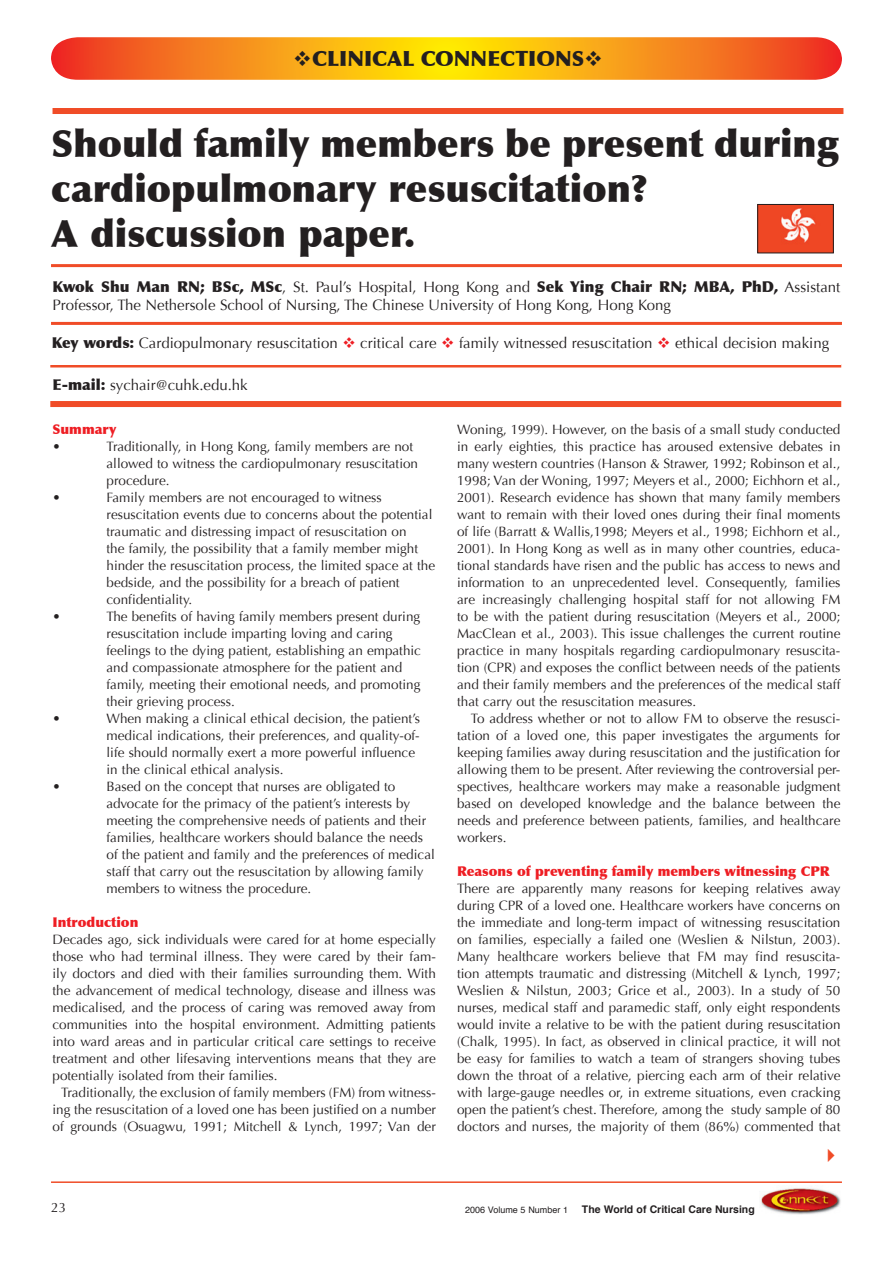
<style>
.page{position:relative;width:893px;height:1263px;background:#fff}
.page>*{position:absolute;margin:0;border:0;box-sizing:border-box;transform-origin:0 0}
.t1{font:900 37.5px/45px "Optima";color:#231f20}
.t2{font:900 21px "Optima";color:#231f20}
.t3{font:15px/18px "Optima";color:#231f20}
.t4{font:13.5px/17px "Optima";color:#231f20}
.t5{font:900 13.5px "Optima";color:#ee1d23}
.t6{font:700 10.5px "Helvetica";color:#231f20}
.t7{font:9px "Helvetica";color:#231f20}
.s1{font-weight:900}
.s2{color:#ee1d23}
</style>
<div class="page">
<div style="left:53px;top:108px;width:790px;height:6px;background:#f04c27"></div>
<hr style="left:51px;top:1181px;width:791px;height:2px;background:#f04c27">
<img style="left:761px;top:1187px;width:80px;height:28px">
<svg style="left:51px;top:37px;width:791px;height:43px;background:#f7951d"></svg>
<img style="left:759px;top:206px;width:72px;height:45px">
<div style="left:757px;top:204px;width:76px;height:49px;border:1px solid #231f20"></div>
<hr style="left:51px;top:264px;width:791px;height:3px;background:#f04c27">
<hr style="left:51px;top:322px;width:791px;height:3px;background:#f04c27">
<div style="left:50px;top:401px;width:791px;height:6px;background:#f04c27"></div>
<hr style="left:50px;top:364px;width:791px;height:3px;background:#f04c27">
<h2 class="t2" style="left:293px;top:46px;width:311px">❖CLINICAL CONNECTIONS❖</h2>
<h1 class="t1" style="left:51px;top:121px;width:789px">Should family members be present during cardiopulmonary resuscitation?<br>A discussion paper.</h1>
<p class="t3" style="left:53px;top:278px;width:789px"><span class="s1">Kwok Shu Man RN; BSc, MSc</span>, St. Paul’s Hospital, Hong Kong and <span class="s1">Sek Ying Chair RN; MBA, PhD,</span> Assistant<br>Professor, The Nethersole School of Nursing, The Chinese University of Hong Kong, Hong Kong</p>
<p class="t3" style="left:52px;top:334px;width:779px"><span class="s1">Key words:</span> Cardiopulmonary resuscitation <span class="s2">❖</span> critical care <span class="s2">❖</span> family witnessed resuscitation <span class="s2">❖</span> ethical decision making</p>
<p class="t3" style="left:53px;top:376px;width:197px"><span class="s1">E-mail:</span> sychair@cuhk.edu.hk</p>
<p class="t5" style="left:53px;top:421px;width:65px">Summary</p>
<p class="t4" style="left:53px;top:438px;width:10px">•</p>
<p class="t4" style="left:107px;top:438px;width:313px">Traditionally, in Hong Kong, family members are not allowed to witness the cardiopulmonary resuscitation procedure.</p>
<p class="t4" style="left:53px;top:489px;width:10px">•</p>
<p class="t4" style="left:107px;top:489px;width:330px">Family members are not encouraged to witness resuscitation events due to concerns about the potential traumatic and distressing impact of resuscitation on<br>the family, the possibility that a family member might hinder the resuscitation process, the limited space at the bedside, and the possibility for a breach of patient confidentiality.</p>
<p class="t4" style="left:53px;top:608px;width:10px">•</p>
<p class="t4" style="left:107px;top:608px;width:316px">The benefits of having family members present during resuscitation include imparting loving and caring feelings to the dying patient, establishing an empathic and compassionate atmosphere for the patient and family, meeting their emotional needs, and promoting their grieving process.</p>
<p class="t4" style="left:53px;top:710px;width:10px">•</p>
<p class="t4" style="left:107px;top:710px;width:315px">When making a clinical ethical decision, the patient’s medical indications, their preferences, and quality-of&shy;life should normally exert a more powerful influence in the clinical ethical analysis.</p>
<p class="t4" style="left:53px;top:778px;width:10px">•</p>
<p class="t4" style="left:107px;top:778px;width:330px">Based on the concept that nurses are obligated to advocate for the primacy of the patient’s interests by meeting the comprehensive needs of patients and their families, healthcare workers should balance the needs of the patient and family and the preferences of medical staff that carry out the resuscitation by allowing family members to witness the procedure.</p>
<p class="t5" style="left:53px;top:914px;width:87px">Introduction</p>
<p class="t4" style="left:53px;top:931px;width:385px;text-align:justify">Decades ago, sick individuals were cared for at home especially those who had terminal illness. They were cared by their fam&shy;ily doctors and died with their families surrounding them. With the advancement of medical technology, disease and illness was medicalised, and the process of caring was removed away from communities into the hospital environment. Admitting patients into ward areas and in particular critical care settings to receive treatment and other lifesaving interventions means that they are potentially isolated from their families.</p>
<p class="t4" style="left:53px;top:1084px;width:385px;text-align:justify;text-indent:9px">Traditionally, the exclusion of family members (FM) from witness&shy;ing the resuscitation of a loved one has been justified on a number of grounds (Osuagwu, 1991; Mitchell &amp; Lynch, 1997; Van der</p>
<p class="t4" style="left:457px;top:421px;width:385px;text-align:justify">Woning, 1999). However, on the basis of a small study conducted in early eighties, this practice has aroused extensive debates in many western countries (Hanson &amp; Strawer, 1992; Robinson et al., 1998; Van der Woning, 1997; Meyers et al., 2000; Eichhorn et al., 2001). Research evidence has shown that many family members want to remain with their loved ones during their final moments of life (Barratt &amp; Wallis,1998; Meyers et al., 1998; Eichhorn et al., 2001). In Hong Kong as well as in many other countries, educa&shy;tional standards have risen and the public has access to news and information to an unprecedented level. Consequently, families are increasingly challenging hospital staff for not allowing FM to be with the patient during resuscitation (Meyers et al., 2000; MacClean et al., 2003). This issue challenges the current routine practice in many hospitals regarding cardiopulmonary resuscita&shy;tion (CPR) and exposes the conflict between needs of the patients and their family members and the preferences of the medical staff that carry out the resuscitation measures.</p>
<p class="t4" style="left:457px;top:710px;width:385px;text-align:justify;text-indent:14px">To address whether or not to allow FM to observe the resusci&shy;tation of a loved one, this paper investigates the arguments for keeping families away during resuscitation and the justification for allowing them to be present. After reviewing the controversial per&shy;spectives, healthcare workers may make a reasonable judgment based on developed knowledge and the balance between the needs and preference between patients, families, and healthcare workers.</p>
<p class="t5" style="left:457px;top:863px;width:374px">Reasons of preventing family members witnessing CPR</p>
<p class="t4" style="left:457px;top:880px;width:385px;text-align:justify">There are apparently many reasons for keeping relatives away during CPR of a loved one. Healthcare workers have concerns on the immediate and long-term impact of witnessing resuscitation on families, especially a failed one (Weslien &amp; Nilstun, 2003).<br>Many healthcare workers believe that FM may find resuscita&shy;tion attempts traumatic and distressing (Mitchell &amp; Lynch, 1997; Weslien &amp; Nilstun, 2003; Grice et al., 2003). In a study of 50 nurses, medical staff and paramedic staff, only eight respondents would invite a relative to be with the patient during resuscitation (Chalk, 1995). In fact, as observed in clinical practice, it will not be easy for families to watch a team of strangers shoving tubes down the throat of a relative, piercing each arm of their relative with large-gauge needles or, in extreme situations, even cracking open the patient’s chest. Therefore, among the study sample of 80 doctors and nurses, the majority of them (86%) commented that</p>
<p class="t4" style="left:51px;top:1199px;width:17px">23</p>
<p class="t7" style="left:465px;top:1206px;width:105px">2006 Volume 5 Number 1</p>
<p class="t6" style="left:582px;top:1204px;width:174px">The World of Critical Care Nursing</p>
</div>
